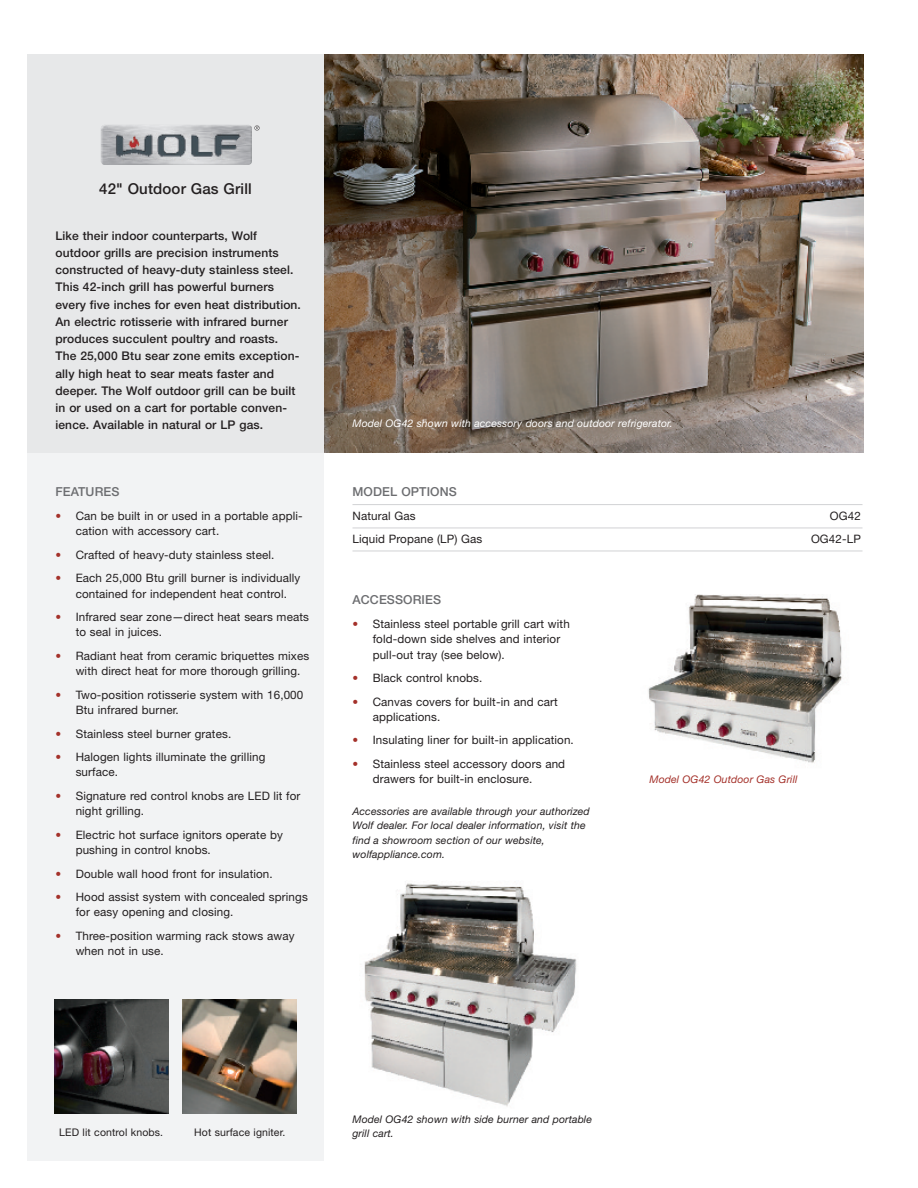
<style>
.page{position:relative;width:918px;height:1188px;background:#fff}
.page>*{position:absolute;margin:0;border:0;box-sizing:border-box;transform-origin:0 0}
.t1{font:500 15px "Helvetica Neue LT Std";letter-spacing:.01em;color:#231f20}
.t2{font:500 12.3px "Helvetica Neue LT Std";letter-spacing:.01em;color:#6c6d70}
.t3{font:500 12px/17.2px "Helvetica Neue LT Std";letter-spacing:.01em;color:#231f20}
.t4{font:11.7px/15.3px "Helvetica Neue LT Std";letter-spacing:.01em;color:#231f20}
.t5{font:italic 10.5px/14.2px "Helvetica Neue LT Std";letter-spacing:.01em;color:#231f20}
.t6{font:italic 10.5px "Helvetica Neue LT Std";letter-spacing:.01em;color:#fff}
.t7{font:10.5px "Helvetica Neue LT Std";letter-spacing:.01em;color:#231f20}
.t8{font:italic 10.5px "Helvetica Neue LT Std";letter-spacing:.01em;color:#a4312a}
.s1{color:#a4312a}
</style>
<div class="page">
<div style="left:27px;top:452px;width:297px;height:709px;background:#f2f3f4"></div>
<div style="left:27px;top:54px;width:297px;height:398px;background:#e7e8e9"></div>
<img style="left:101px;top:125px;width:151px;height:40px;border-radius:4px">
<svg style="left:254px;top:125px;width:6px;height:6px"></svg>
<img style="left:364px;top:883px;width:213px;height:224px">
<img style="left:54px;top:999px;width:114px;height:114px">
<img style="left:183px;top:999px;width:114px;height:114px">
<img style="left:324px;top:54px;width:540px;height:398px">
<img style="left:648px;top:594px;width:194px;height:169px">
<hr style="left:352px;top:504px;width:510px;height:1px;background:#d1d2d4">
<hr style="left:352px;top:528px;width:510px;height:1px;background:#d1d2d4">
<hr style="left:352px;top:551px;width:510px;height:1px;background:#d1d2d4">
<p class="t1" style="left:99px;top:184px;width:154px">42" Outdoor Gas Grill</p>
<p class="t3" style="left:56px;top:228px;width:247px">Like their indoor counterparts, Wolf outdoor grills are precision instruments constructed of heavy-duty stainless steel.<br>This 42-inch grill has powerful burners every five inches for even heat distribution.<br>An electric rotisserie with infrared burner produces succulent poultry and roasts.<br>The 25,000 Btu sear zone emits exception&shy;ally high heat to sear meats faster and deeper. The Wolf outdoor grill can be built in or used on a cart for portable conven&shy;ience. Available in natural or LP gas.</p>
<p class="t2" style="left:56px;top:488px;width:66px">FEATURES</p>
<p class="t4" style="left:76px;top:509px;width:228px;text-indent:-20px"><span class="s1">•</span> Can be built in or used in a portable appli&shy;cation with accessory cart.</p>
<p class="t4" style="left:56px;top:548px;width:220px"><span class="s1">•</span> Crafted of heavy-duty stainless steel.</p>
<p class="t4" style="left:56px;top:571px;width:246px;text-align:center"><span class="s1">•</span> Each 25,000 Btu grill burner is individually contained for independent heat control.</p>
<p class="t4" style="left:76px;top:610px;width:235px;text-indent:-20px"><span class="s1">•</span> Infrared sear zone—direct heat sears meats to seal in juices.</p>
<p class="t4" style="left:76px;top:649px;width:235px;text-indent:-20px"><span class="s1">•</span> Radiant heat from ceramic briquettes mixes with direct heat for more thorough grilling.</p>
<p class="t4" style="left:76px;top:688px;width:229px;text-indent:-20px"><span class="s1">•</span> Two-position rotisserie system with 16,000<br>Btu infrared burner.</p>
<p class="t4" style="left:56px;top:727px;width:177px"><span class="s1">•</span> Stainless steel burner grates.</p>
<p class="t4" style="left:76px;top:750px;width:191px;text-indent:-20px"><span class="s1">•</span> Halogen lights illuminate the grilling surface.</p>
<p class="t4" style="left:76px;top:789px;width:226px;text-indent:-20px"><span class="s1">•</span> Signature red control knobs are LED lit for night grilling.</p>
<p class="t4" style="left:76px;top:828px;width:209px;text-indent:-20px"><span class="s1">•</span> Electric hot surface ignitors operate by pushing in control knobs.</p>
<p class="t4" style="left:56px;top:867px;width:219px"><span class="s1">•</span> Double wall hood front for insulation.</p>
<p class="t4" style="left:76px;top:890px;width:234px;text-indent:-20px"><span class="s1">•</span> Hood assist system with concealed springs for easy opening and closing.</p>
<p class="t4" style="left:76px;top:929px;width:220px;text-indent:-20px"><span class="s1">•</span> Three-position warming rack stows away when not in use.</p>
<p class="t6" style="left:352px;top:420px;width:322px">Model OG42 shown with accessory doors and outdoor refrigerator.</p>
<p class="t2" style="left:352px;top:488px;width:106px">MODEL OPTIONS</p>
<p class="t4" style="left:352px;top:509px;width:65px">Natural Gas</p>
<p class="t4" style="left:830px;top:509px;width:32px">OG42</p>
<p class="t4" style="left:352px;top:533px;width:131px">Liquid Propane (LP) Gas</p>
<p class="t4" style="left:811px;top:533px;width:51px">OG42-LP</p>
<p class="t2" style="left:352px;top:596px;width:90px">ACCESSORIES</p>
<p class="t4" style="left:373px;top:617px;width:199px;text-indent:-20px"><span class="s1">•</span> Stainless steel portable grill cart with fold-down side shelves and interior pull-out tray (see below).</p>
<p class="t4" style="left:352px;top:671px;width:131px"><span class="s1">•</span> Black control knobs.</p>
<p class="t4" style="left:373px;top:695px;width:187px;text-indent:-20px"><span class="s1">•</span> Canvas covers for built-in and cart applications.</p>
<p class="t4" style="left:352px;top:734px;width:223px"><span class="s1">•</span> Insulating liner for built-in application.</p>
<p class="t4" style="left:373px;top:757px;width:194px;text-indent:-20px"><span class="s1">•</span> Stainless steel accessory doors and drawers for built-in enclosure.</p>
<p class="t5" style="left:352px;top:805px;width:239px">Accessories are available through your authorized Wolf dealer. For local dealer information, visit the find a showroom section of our website, wolfappliance.com.</p>
<p class="t8" style="left:650px;top:776px;width:149px">Model OG42 Outdoor Gas Grill</p>
<p class="t7" style="left:59px;top:1129px;width:105px">LED lit control knobs.</p>
<p class="t7" style="left:194px;top:1129px;width:93px">Hot surface igniter.</p>
<p class="t5" style="left:352px;top:1113px;width:241px">Model OG42 shown with side burner and portable grill cart.</p>
</div>
